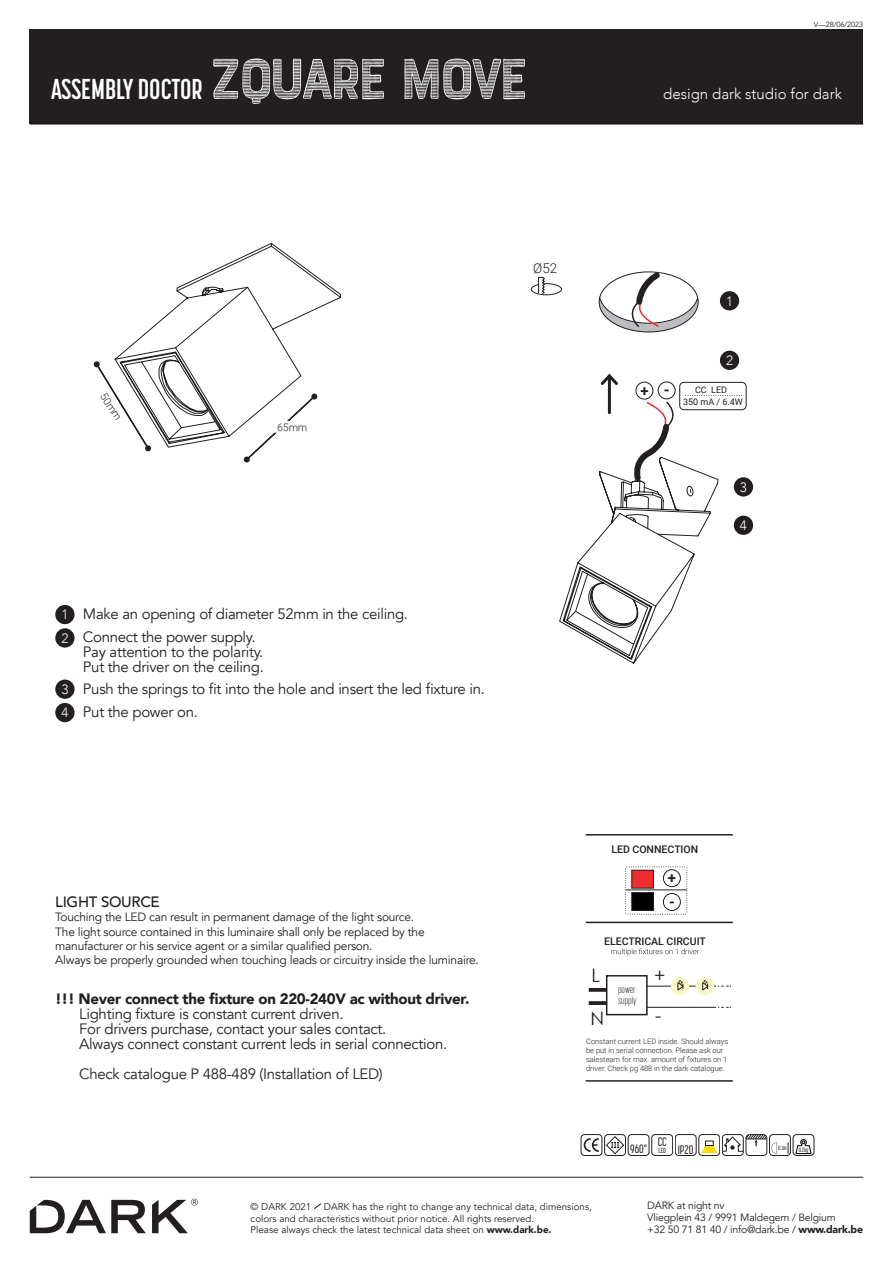
<style>
.page{position:relative;width:893px;height:1263px;background:#fff}
.page>*{position:absolute;margin:0;border:0;box-sizing:border-box;transform-origin:0 0}
.t1{font:700 28.5px "Korolev Compressed";color:#fff}
.t2{font:18.45px "Century Gothic";color:#231f20}
.t3{font:15px/15px "Avenir";letter-spacing:-.02em;color:#231f20}
.t4{font:900 15px/15px "Avenir";letter-spacing:-.02em;color:#231f20}
.t5{font:300 15px "Avenir";color:#fff}
.t6{font:500 15px "Avenir";letter-spacing:-.02em;color:#231f20}
.t7{font:700 15px/23.9px "Roboto";color:#231f20}
.t8{font:300 13.5px "Avenir";color:#fff}
.t9{font:300 13.5px "Roboto";color:#231f20}
.t10{font:500 12.3px "Korolev Compressed";letter-spacing:-.005em;color:#231f20}
.t11{font:12px/14.4px "Avenir";letter-spacing:-.02em;color:#231f20}
.t12{font:500 12px "Korolev Compressed";color:#231f20}
.t13{font:10.5px/12px "Avenir";letter-spacing:-.02em;color:#231f20}
.t14{font:500 10.5px "Roboto";color:#231f20}
.t15{font:300 10.5px "Roboto";color:#231f20}
.t16{font:300 9.9px/11.9px "Korolev Compressed";color:#231f20}
.t17{font:9.75px/11.7px "Avenir";color:#231f20}
.t18{font:9px "Roboto";color:#231f20}
.t19{font:300 7.5px/9px "Roboto";color:#231f20}
.t20{font:7.5px "Avenir";letter-spacing:-.02em;color:#231f20}
.t21{font:500 7.35px "Korolev Compressed";color:#231f20}
.t22{font:500 6px "Korolev Compressed";color:#231f20}
.s1{font-family:"Bourton Hand Stripes C";font-weight:400;font-size:60.15px}
.s2{font-weight:400}
.s3{font-weight:900}
</style>
<div class="page">
<hr style="left:30px;top:1177px;width:833px;height:1px;background:#231f20">
<hr style="left:30px;top:124px;width:833px;height:1px;background:#231f20">
<svg style="left:314px;top:1203px;width:8px;height:6px"></svg>
<svg style="left:30px;top:1200px;width:116px;height:33px"></svg>
<svg style="left:152px;top:1199px;width:46px;height:34px"></svg>
<div style="left:30px;top:30px;width:833px;height:94px;background:#231f20"></div>
<div style="left:734px;top:477px;width:19px;height:19px;background:#231f20;border-radius:50%"></div>
<div style="left:734px;top:516px;width:19px;height:19px;background:#231f20;border-radius:50%"></div>
<div style="left:55px;top:605px;width:20px;height:19px;background:#231f20;border-radius:50%"></div>
<div style="left:55px;top:628px;width:20px;height:19px;background:#231f20;border-radius:50%"></div>
<div style="left:55px;top:679px;width:20px;height:20px;background:#231f20;border-radius:50%"></div>
<div style="left:55px;top:703px;width:20px;height:19px;background:#231f20;border-radius:50%"></div>
<div style="left:675px;top:1134px;width:21px;height:22px;border:1px solid #231f20;border-radius:3px"></div>
<div style="left:651px;top:1134px;width:22px;height:22px;border:1px solid #231f20;border-radius:3px"></div>
<div style="left:769px;top:1134px;width:22px;height:22px;border:1px solid #231f20;border-radius:3px"></div>
<svg style="left:788px;top:1142px;width:1px;height:12px"></svg>
<div style="left:699px;top:1134px;width:21px;height:22px;border:1px solid #231f20;border-radius:3px"></div>
<div style="left:793px;top:1134px;width:21px;height:22px;border:1px solid #231f20;border-radius:3px"></div>
<svg style="left:796px;top:1139px;width:15px;height:15px"></svg>
<div style="left:746px;top:1134px;width:21px;height:22px;border:1px solid #231f20;border-radius:3px"></div>
<div style="left:722px;top:1134px;width:21px;height:22px;border:1px solid #231f20;border-radius:3px"></div>
<svg style="left:701px;top:1134px;width:76px;height:20px"></svg>
<div style="left:604px;top:1134px;width:22px;height:22px;border:1px solid #231f20;border-radius:3px"></div>
<svg style="left:606px;top:1136px;width:18px;height:18px"></svg>
<div style="left:581px;top:1134px;width:21px;height:22px;border:1px solid #231f20;border-radius:3px"></div>
<svg style="left:584px;top:1138px;width:15px;height:14px"></svg>
<div style="left:628px;top:1134px;width:21px;height:22px;border:1px solid #231f20;border-radius:3px"></div>
<svg style="left:243px;top:448px;width:17px;height:15px"></svg>
<svg style="left:93px;top:361px;width:59px;height:91px"></svg>
<svg style="left:114px;top:242px;width:227px;height:206px"></svg>
<div style="left:531px;top:283px;width:31px;height:12px;border:1px solid #231f20;border-radius:50%"></div>
<svg style="left:538px;top:277px;width:7px;height:17px"></svg>
<div style="left:679px;top:382px;width:67px;height:28px;border:1px solid #231f20;border-radius:4px"></div>
<svg style="left:559px;top:271px;width:184px;height:393px"></svg>
<svg style="left:611px;top:948px;width:88px;height:8px"></svg>
<svg style="left:625px;top:866px;width:63px;height:49px"></svg>
<hr style="left:647px;top:986px;width:69px;height:1px;background:#231f20">
<svg style="left:589px;top:1001px;width:17px;height:4px"></svg>
<svg style="left:589px;top:988px;width:17px;height:4px"></svg>
<hr style="left:647px;top:1007px;width:69px;height:1px;background:#231f20">
<div style="left:606px;top:975px;width:42px;height:40px;border:2px solid #231f20"></div>
<svg style="left:670px;top:977px;width:19px;height:19px"></svg>
<svg style="left:695px;top:977px;width:36px;height:19px"></svg>
<svg style="left:687px;top:1056px;width:3px;height:6px"></svg>
<hr style="left:586px;top:922px;width:147px;height:1px;background:#231f20">
<hr style="left:586px;top:1080px;width:147px;height:2px;background:#231f20">
<hr style="left:586px;top:834px;width:147px;height:1px;background:#231f20">
<p class="t1" style="left:51px;top:73px;width:480px">ASSEMBLY DOCTOR <span class="s1">ZQUARE MOVE</span></p>
<p class="t20" style="left:814px;top:20px;width:51px">V—28/06/2023</p>
<p class="t5" style="left:663px;top:85px;width:180px">design dark studio for dark</p>
<p class="t15" style="left:109px;top:390px;width:32px;rotate:56deg">50mm</p>
<p class="t15" style="left:277px;top:419px;width:32px;rotate:2deg">65mm</p>
<p class="t8" style="left:61px;top:607px;width:9px">1</p>
<p class="t3" style="left:83px;top:607px;width:327px">Make an opening of diameter 52mm in the ceiling.</p>
<p class="t8" style="left:61px;top:630px;width:9px">2</p>
<p class="t3" style="left:83px;top:630px;width:174px">Connect the power supply.</p>
<p class="t3" style="left:83px;top:645px;width:182px">Pay attention to the polarity.</p>
<p class="t3" style="left:83px;top:660px;width:182px">Put the driver on the ceiling.</p>
<p class="t8" style="left:61px;top:681px;width:9px">3</p>
<p class="t3" style="left:83px;top:681px;width:403px">Push the springs to fit into the hole and insert the led fixture in.</p>
<p class="t8" style="left:61px;top:705px;width:9px">4</p>
<p class="t3" style="left:83px;top:705px;width:116px">Put the power on.</p>
<p class="t6" style="left:55px;top:889px;width:106px">LIGHT SOURCE</p>
<p class="t11" style="left:55px;top:910px;width:371px">Touching the LED can result in permanent damage of the light source.<br>The light source contained in this luminaire shall only be replaced by the manufacturer or his service agent or a similar qualified person.</p>
<p class="t11" style="left:55px;top:953px;width:425px">Always be properly grounded when touching leads or circuitry inside the luminaire.</p>
<p class="t4" style="left:79px;top:990px;width:392px;text-indent:-24px">!!! Never connect the fixture on 220-240V ac without driver.<br><span class="s2">Lighting fixture is constant current driven.</span></p>
<p class="t3" style="left:79px;top:1021px;width:369px">For drivers purchase, contact your sales contact.<br>Always connect constant current leds in serial connection.</p>
<p class="t3" style="left:79px;top:1066px;width:305px">Check catalogue P 488-489 (Installation of LED)</p>
<p class="t9" style="left:533px;top:258px;width:26px">Ø52</p>
<p class="t8" style="left:726px;top:293px;width:9px">1</p>
<p class="t8" style="left:726px;top:352px;width:9px">2</p>
<p class="t7" style="left:640px;top:378px;width:31px">+ -</p>
<p class="t18" style="left:695px;top:383px;width:34px">CC LED</p>
<p class="t18" style="left:683px;top:396px;width:61px">350 mA / 6.4W</p>
<p class="t8" style="left:740px;top:479px;width:9px">3</p>
<p class="t8" style="left:740px;top:517px;width:9px">4</p>
<p class="t14" style="left:611px;top:842px;width:88px">LED CONNECTION</p>
<p class="t7" style="left:668px;top:865px;width:10px">+ -</p>
<p class="t14" style="left:604px;top:934px;width:103px">ELECTRICAL CIRCUIT</p>
<p class="t2" style="left:591px;top:962px;width:10px">L</p>
<p class="t2" style="left:654px;top:963px;width:13px">+</p>
<p class="t2" style="left:590px;top:1005px;width:15px">N</p>
<p class="t2" style="left:655px;top:1002px;width:8px">-</p>
<p class="t19" style="left:586px;top:1036px;width:144px">Constant current LED inside. Should always be put in serial connection. Please ask our salesteam for max. amount of xtures on 1 driver. Check pg 488 in the dark catalogue.</p>
<p class="t16" style="left:618px;top:983px;width:20px">power supply</p>
<p class="t10" style="left:658px;top:1135px;width:11px">CC</p>
<p class="t12" style="left:630px;top:1143px;width:18px">960°</p>
<p class="t22" style="left:799px;top:1146px;width:11px">0.2kg</p>
<p class="t21" style="left:658px;top:1147px;width:9px">LED</p>
<p class="t10" style="left:678px;top:1143px;width:17px">IP20</p>
<p class="t22" style="left:778px;top:1144px;width:10px">0.3m</p>
<p class="t17" style="left:251px;top:1201px;width:343px;text-indent:73px">DARK has the right to change any technical data, dimensions, colors and characteristics without prior notice. All rights reserved.<br>Please always check the latest technical data sheet on <span class="s3">www.dark.be.</span></p>
<p class="t13" style="left:647px;top:1200px;width:190px">DARK at night nv<br>Vliegplein 43 / 9991 Maldegem / Belgium</p>
<p class="t17" style="left:251px;top:1201px;width:62px">© DARK 2021</p>
<p class="t13" style="left:647px;top:1224px;width:217px">+32 50 71 81 40 / info@dark.be / <span class="s3">www.dark.be</span></p>
</div>
